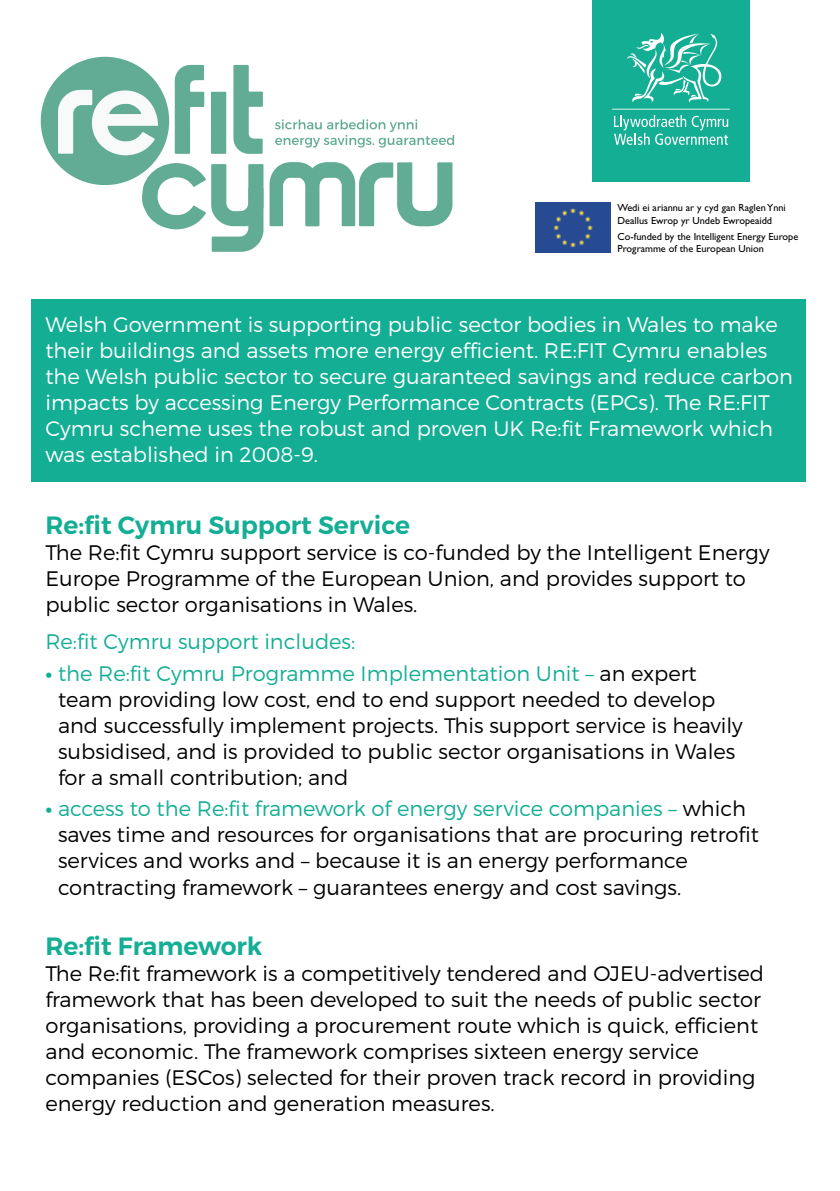
<style>
.page{position:relative;width:840px;height:1191px;background:#fff}
.page>*{position:absolute;margin:0;border:0;box-sizing:border-box;transform-origin:0 0}
.t1{font:600 25px "Montserrat";color:#14ae95}
.t2{font:300 21px/26px "Montserrat";color:#000}
.t3{font:300 21px/26px "Montserrat";color:#fff}
.t4{font:300 21px "Montserrat";color:#14ae95}
.t5{font:10.2px "Gill Sans Std";color:#000}
.s1{font-weight:700;color:#14ae95}
.s2{color:#14ae95}
</style>
<div class="page">
<div style="left:31px;top:299px;width:774px;height:183px;background:#14ae95"></div>
<div style="left:592px;top:0;width:157px;height:181px;background:#14ae95"></div>
<svg style="left:627px;top:33px;width:94px;height:70px"></svg>
<svg style="left:612px;top:109px;width:117px;height:36px"></svg>
<div style="left:41px;top:57px;width:128px;height:128px;background:#62ac95;border-radius:50%"></div>
<svg style="left:269px;top:162px;width:183px;height:64px"></svg>
<svg style="left:58px;top:90px;width:100px;height:66px"></svg>
<svg style="left:233px;top:65px;width:30px;height:89px"></svg>
<svg style="left:175px;top:65px;width:29px;height:89px"></svg>
<svg style="left:211px;top:92px;width:15px;height:62px"></svg>
<svg style="left:140px;top:163px;width:123px;height:89px"></svg>
<svg style="left:275px;top:119px;width:179px;height:29px"></svg>
<img style="left:535px;top:203px;width:75px;height:49px">
<p class="t5" style="left:617px;top:202px;width:170px">Wedi ei ariannu ar y cyd gan Raglen Ynni</p>
<p class="t5" style="left:617px;top:214px;width:156px">Deallus Ewrop yr Undeb Ewropeaidd</p>
<p class="t5" style="left:617px;top:230px;width:182px">Co-funded by the Intelligent Energy Europe</p>
<p class="t5" style="left:617px;top:242px;width:148px">Programme of the European Union</p>
<p class="t3" style="left:45px;top:311px;width:748px">Welsh Government is supporting public sector bodies in Wales to make their buildings and assets more energy efficient. RE:FIT Cymru enables the Welsh public sector to secure guaranteed savings and reduce carbon impacts by accessing Energy Performance Contracts (EPCs). The RE:FIT Cymru scheme uses the robust and proven UK Re:fit Framework which was established in 2008-9.</p>
<p class="t1" style="left:45px;top:509px;width:366px">Re:fit Cymru Support Service</p>
<p class="t2" style="left:45px;top:539px;width:725px">The Re:fit Cymru support service is co-funded by the Intelligent Energy<br>Europe Programme of the European Union, and provides support to public sector organisations in Wales.</p>
<p class="t4" style="left:45px;top:629px;width:311px">Re:fit Cymru support includes:</p>
<p class="t2" style="left:58px;top:660px;width:686px;text-indent:-13px"><span class="s1">•</span> <span class="s2">the Re:fit Cymru Programme Implementation Unit –</span> an expert team providing low cost, end to end support needed to develop and successfully implement projects. This support service is heavily subsidised, and is provided to public sector organisations in Wales for a small contribution; and</p>
<p class="t2" style="left:58px;top:795px;width:702px;text-indent:-13px"><span class="s1">•</span> <span class="s2">access to the Re:fit framework of energy service companies –</span> which saves time and resources for organisations that are procuring retrofit services and works and – because it is an energy performance contracting framework – guarantees energy and cost savings.</p>
<p class="t1" style="left:45px;top:930px;width:218px">Re:fit Framework</p>
<p class="t2" style="left:45px;top:959px;width:719px">The Re:fit framework is a competitively tendered and OJEU-advertised framework that has been developed to suit the needs of public sector organisations, providing a procurement route which is quick, efficient and economic. The framework comprises sixteen energy service companies (ESCos) selected for their proven track record in providing energy reduction and generation measures.</p>
</div>
